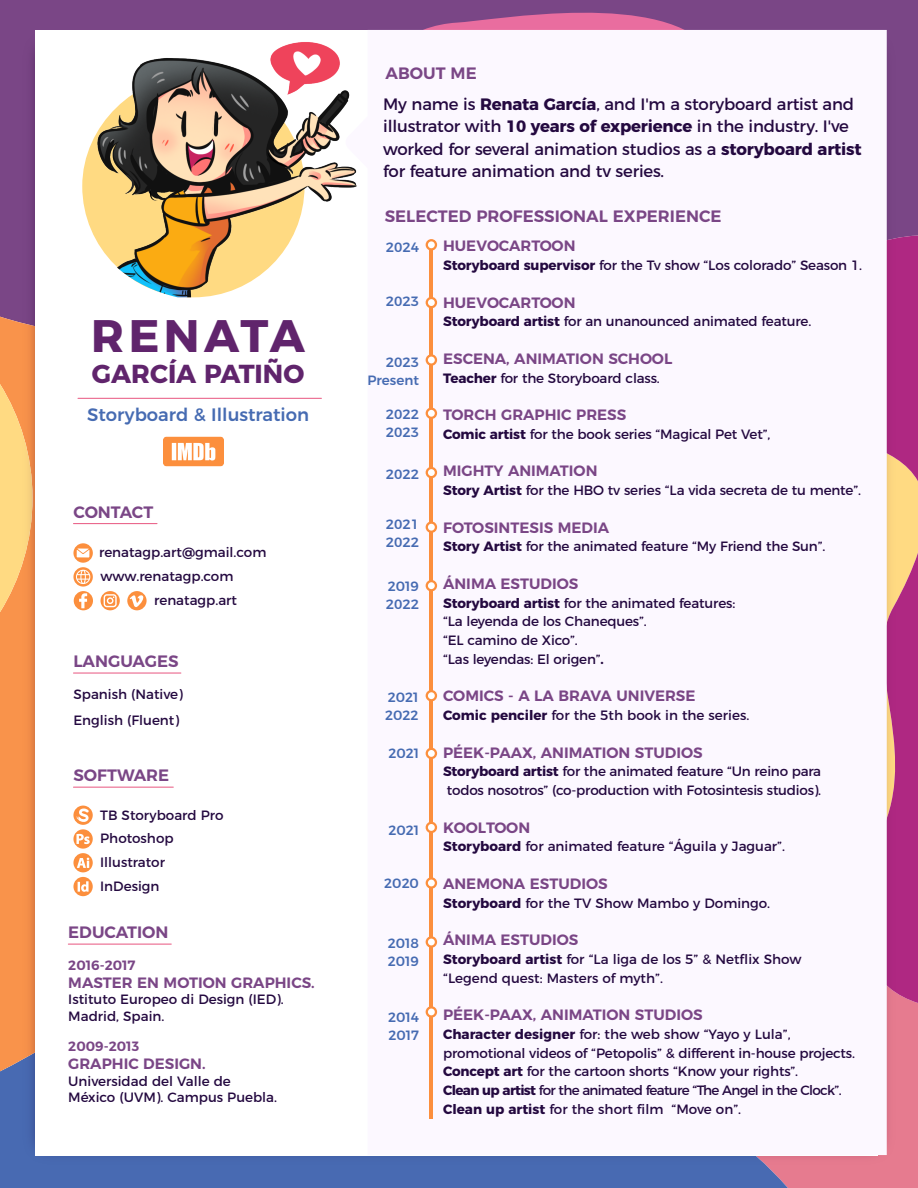
<style>
.page{position:relative;width:918px;height:1188px;background:#fff}
.page>*{position:absolute;margin:0;border:0;box-sizing:border-box;transform-origin:0 0}
.t1{font:700 45.45px "Montserrat";letter-spacing:.1em;color:#60246c}
.t2{font:700 25.95px "Montserrat";color:#60246c}
.t3{font:500 18px "Montserrat";color:#466bb2}
.t4{font:16.5px/22.5px "Montserrat";letter-spacing:-.01em;color:#240940}
.t5{font:600 16.5px "Montserrat";color:#7a4686}
.t6{font:600 15px "Montserrat";color:#7a4686}
.t7{font:600 15px "Montserrat";letter-spacing:-.02em;color:#7a4686}
.t8{font:13.5px/18.8px "Montserrat";letter-spacing:-.01em;color:#240940}
.t9{font:500 13.5px/18px "Montserrat";color:#466bb2}
.t10{font:600 13.5px "Montserrat";color:#7a4686}
.s1{font-weight:700}
</style>
<div class="page">
<img style="left:0;top:0;width:918px;height:1188px">
<div style="left:36px;top:30px;width:842px;height:1125px;background:#fff"></div>
<svg style="left:425px;top:30px;width:462px;height:1125px"></svg>
<hr style="left:78px;top:398px;width:243px;height:1px;background:#e8557f">
<hr style="left:73px;top:523px;width:84px;height:1px;background:#e8557f">
<hr style="left:73px;top:673px;width:108px;height:1px;background:#e8557f">
<hr style="left:73px;top:787px;width:100px;height:1px;background:#e8557f">
<hr style="left:68px;top:944px;width:103px;height:1px;background:#e8557f">
<hr style="left:430px;top:245px;width:3px;height:874px;background:#fc8f3d">
<svg style="left:426px;top:239px;width:11px;height:12px"></svg>
<div style="left:428px;top:241px;width:7px;height:7px;background:#fff;border-radius:50%"></div>
<svg style="left:426px;top:297px;width:11px;height:11px"></svg>
<div style="left:428px;top:299px;width:7px;height:7px;background:#fff;border-radius:50%"></div>
<svg style="left:426px;top:354px;width:11px;height:12px"></svg>
<div style="left:428px;top:357px;width:7px;height:6px;background:#fff;border-radius:50%"></div>
<svg style="left:426px;top:408px;width:11px;height:11px"></svg>
<div style="left:428px;top:410px;width:7px;height:7px;background:#fff;border-radius:50%"></div>
<svg style="left:426px;top:467px;width:11px;height:11px"></svg>
<div style="left:428px;top:469px;width:7px;height:7px;background:#fff;border-radius:50%"></div>
<svg style="left:426px;top:521px;width:11px;height:12px"></svg>
<div style="left:428px;top:524px;width:7px;height:7px;background:#fff;border-radius:50%"></div>
<svg style="left:426px;top:580px;width:11px;height:11px"></svg>
<div style="left:428px;top:582px;width:7px;height:7px;background:#fff;border-radius:50%"></div>
<svg style="left:426px;top:690px;width:11px;height:11px"></svg>
<div style="left:428px;top:692px;width:7px;height:7px;background:#fff;border-radius:50%"></div>
<svg style="left:426px;top:748px;width:11px;height:11px"></svg>
<div style="left:428px;top:750px;width:7px;height:7px;background:#fff;border-radius:50%"></div>
<svg style="left:426px;top:822px;width:11px;height:11px"></svg>
<div style="left:428px;top:824px;width:7px;height:7px;background:#fff;border-radius:50%"></div>
<svg style="left:426px;top:877px;width:11px;height:12px"></svg>
<div style="left:428px;top:880px;width:7px;height:6px;background:#fff;border-radius:50%"></div>
<svg style="left:426px;top:936px;width:11px;height:12px"></svg>
<div style="left:428px;top:939px;width:7px;height:6px;background:#fff;border-radius:50%"></div>
<svg style="left:426px;top:1006px;width:11px;height:12px"></svg>
<div style="left:428px;top:1009px;width:7px;height:6px;background:#fff;border-radius:50%"></div>
<svg style="left:127px;top:591px;width:20px;height:19px"></svg>
<svg style="left:73px;top:543px;width:20px;height:67px"></svg>
<svg style="left:101px;top:591px;width:19px;height:19px"></svg>
<svg style="left:73px;top:806px;width:20px;height:90px"></svg>
<img style="left:163px;top:436px;width:61px;height:31px">
<img style="left:86px;top:28px;width:282px;height:269px">
<h1 class="t1" style="left:91px;top:298px;width:215px">RENATA</h1>
<h2 class="t2" style="left:92px;top:352px;width:214px">GARCÍA PATIÑO</h2>
<h3 class="t3" style="left:87px;top:400px;width:223px">Storyboard &amp; Illustration</h3>
<p class="t5" style="left:73px;top:498px;width:81px">CONTACT</p>
<p class="t8" style="left:99px;top:542px;width:169px">renatagp.art@gmail.com</p>
<p class="t8" style="left:101px;top:563px;width:138px;line-height:23.9px;text-align:right">www.renatagp.com renatagp.art</p>
<p class="t5" style="left:73px;top:648px;width:107px">LANGUAGES</p>
<p class="t8" style="left:73px;top:680px;width:111px;line-height:25.5px">Spanish (Native)<br>English (Fluent)</p>
<p class="t5" style="left:73px;top:762px;width:97px">SOFTWARE</p>
<p class="t8" style="left:100px;top:804px;width:125px">TB Storyboard Pro</p>
<p class="t8" style="left:100px;top:828px;width:75px">Photoshop</p>
<p class="t8" style="left:100px;top:876px;width:61px">InDesign</p>
<p class="t8" style="left:100px;top:852px;width:66px">Illustrator</p>
<p class="t5" style="left:68px;top:919px;width:102px">EDUCATION</p>
<p class="t10" style="left:68px;top:954px;width:69px">2016-2017</p>
<p class="t6" style="left:68px;top:971px;width:248px">MASTER EN MOTION GRAPHICS.</p>
<p class="t8" style="left:68px;top:990px;width:217px;line-height:16.2px">Istituto Europeo di Design (IED).<br>Madrid, Spain.</p>
<p class="t10" style="left:68px;top:1035px;width:72px">2009-2013</p>
<p class="t6" style="left:68px;top:1051px;width:139px">GRAPHIC DESIGN.</p>
<p class="t8" style="left:68px;top:1072px;width:210px;line-height:16.2px">Universidad del Valle de<br>México (UVM). Campus Puebla.</p>
<p class="t5" style="left:386px;top:60px;width:93px">ABOUT ME</p>
<p class="t4" style="left:383px;top:91px;width:480px">My name is <span class="s1">Renata García</span>, and I'm a storyboard artist and illustrator with <span class="s1">10 years of experience</span> in the industry. I've worked for several animation studios as a <span class="s1">storyboard artist </span>for feature animation and tv series.</p>
<p class="t5" style="left:385px;top:203px;width:338px">SELECTED PROFESSIONAL EXPERIENCE</p>
<p class="t9" style="left:386px;top:237px;width:35px">2024</p>
<p class="t9" style="left:386px;top:291px;width:35px">2023</p>
<p class="t9" style="left:367px;top:352px;width:53px;text-align:right">2023<br>Present</p>
<p class="t9" style="left:386px;top:404px;width:35px">2022<br>2023</p>
<p class="t9" style="left:386px;top:465px;width:35px">2022</p>
<p class="t9" style="left:386px;top:514px;width:35px">2021<br>2022</p>
<p class="t9" style="left:386px;top:576px;width:35px">2019<br>2022</p>
<p class="t9" style="left:385px;top:687px;width:35px">2021<br>2022</p>
<p class="t9" style="left:388px;top:743px;width:32px">2021</p>
<p class="t9" style="left:388px;top:820px;width:32px">2021</p>
<p class="t9" style="left:384px;top:873px;width:36px">2020</p>
<p class="t9" style="left:388px;top:933px;width:33px">2018<br>2019</p>
<p class="t9" style="left:388px;top:1007px;width:32px">2014<br>2017</p>
<p class="t6" style="left:443px;top:234px;width:134px">HUEVOCARTOON</p>
<p class="t8" style="left:443px;top:255px;width:421px"><span class="s1">Storyboard supervisor</span> for the Tv show “Los colorado” Season 1.</p>
<p class="t6" style="left:443px;top:290px;width:134px">HUEVOCARTOON</p>
<p class="t8" style="left:443px;top:311px;width:370px"><span class="s1">Storyboard artist</span> for an unanounced animated feature.</p>
<p class="t6" style="left:443px;top:346px;width:231px">ESCENA, ANIMATION SCHOOL</p>
<p class="t8" style="left:443px;top:367px;width:218px"><span class="s1">Teacher</span> for the Storyboard class.</p>
<p class="t6" style="left:443px;top:403px;width:185px">TORCH GRAPHIC PRESS</p>
<p class="t8" style="left:443px;top:424px;width:329px"><span class="s1">Comic artist</span> for the book series “Magical Pet Vet”,</p>
<p class="t6" style="left:443px;top:459px;width:156px">MIGHTY ANIMATION</p>
<p class="t8" style="left:443px;top:480px;width:419px"><span class="s1">Story Artist</span> for the HBO tv series “La vida secreta de tu mente”.</p>
<p class="t6" style="left:443px;top:515px;width:168px">FOTOSINTESIS MEDIA</p>
<p class="t8" style="left:443px;top:536px;width:384px"><span class="s1">Story Artist</span> for the animated feature “My Friend the Sun”.</p>
<p class="t6" style="left:443px;top:571px;width:137px">ÁNIMA ESTUDIOS</p>
<p class="t8" style="left:443px;top:592px;width:294px"><span class="s1">Storyboard artist</span> for the animated features: “La leyenda de los Chaneques”.<br>“EL camino de Xico”.<br>“Las leyendas: El origen”<span class="s1">.</span></p>
<p class="t6" style="left:443px;top:684px;width:254px">COMICS - A LA BRAVA UNIVERSE</p>
<p class="t8" style="left:443px;top:705px;width:308px"><span class="s1">Comic penciler</span> for the 5th book in the series.</p>
<p class="t6" style="left:443px;top:740px;width:261px">PÉEK-PAAX, ANIMATION STUDIOS</p>
<p class="t8" style="left:443px;top:761px;width:380px"><span class="s1">Storyboard artist</span> for the animated feature “Un reino para todos nosotros” (co-production with Fotosintesis studios).</p>
<p class="t7" style="left:443px;top:815px;width:89px">KOOLTOON</p>
<p class="t8" style="left:443px;top:836px;width:344px"><span class="s1">Storyboard</span> for animated feature “Águila y Jaguar”.</p>
<p class="t6" style="left:443px;top:871px;width:166px">ANEMONA ESTUDIOS</p>
<p class="t8" style="left:443px;top:892px;width:329px"><span class="s1">Storyboard</span> for the TV Show Mambo y Domingo.</p>
<p class="t6" style="left:443px;top:928px;width:137px">ÁNIMA ESTUDIOS</p>
<p class="t8" style="left:443px;top:949px;width:360px"><span class="s1">Storyboard artist</span> for “La liga de los 5” &amp; Netflix Show “Legend quest: Masters of myth”.</p>
<p class="t6" style="left:443px;top:1003px;width:261px">PÉEK-PAAX, ANIMATION STUDIOS</p>
<p class="t8" style="left:443px;top:1024px;width:413px"><span class="s1">Character designer</span> for: the web show “Yayo y Lula”, promotional videos of “Petopolis” &amp; different in-house projects.<br><span class="s1">Concept art</span> for the cartoon shorts “Know your rights”.<br><span class="s1">Clean up artist</span> for the animated feature “The Angel in the Clock”.<br><span class="s1">Clean up artist</span> for the short film “Move on”.</p>
</div>
